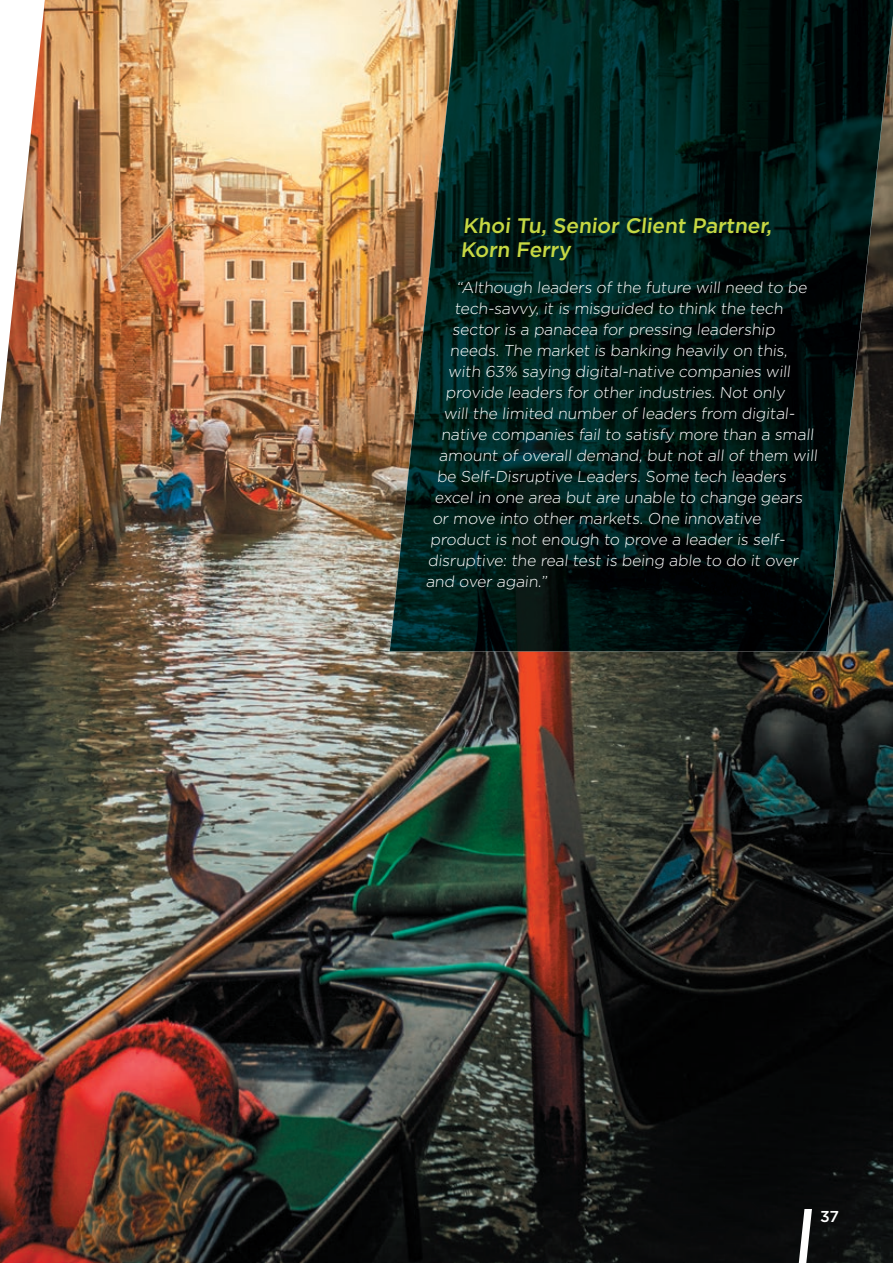
<style>
.page{position:relative;width:893px;height:1263px;background:#fff}
.page>*{position:absolute;margin:0;border:0;box-sizing:border-box;transform-origin:0 0}
.t1{font:500 21px/24px "Gotham";color:#c6d843}
.t2{font:300 15.75px "Gotham";color:#fff}
.t3{font:500 15.75px "Gotham";color:#fff}
</style>
<div class="page">
<img style="left:0;top:0;width:893px;height:1263px">
<img style="left:438px;top:0;width:1px;height:171px">
<img style="left:389px;top:186px;width:1px;height:465px">
<img style="left:438px;top:651px;width:388px;height:1px">
<img style="left:843px;top:494px;width:50px;height:157px">
<img style="left:439px;top:0;width:404px;height:651px">
<img style="left:843px;top:0;width:50px;height:494px">
<img style="left:390px;top:171px;width:50px;height:480px">
<svg style="left:793px;top:1201px;width:23px;height:62px"></svg>
<h1 class="t1" style="left:460px;top:213px;width:316px">Khoi Tu, Senior Client Partner,<br>Korn Ferry</h1>
<p class="t2" style="left:457px;top:278px;width:354px">“Although leaders of the future will need to be</p>
<p class="t2" style="left:454px;top:299px;width:332px">tech-savvy, it is misguided to think the tech</p>
<p class="t2" style="left:452px;top:320px;width:326px">sector is a panacea for pressing leadership</p>
<p class="t2" style="left:450px;top:341px;width:341px">needs. The market is banking heavily on this,</p>
<p class="t2" style="left:448px;top:362px;width:346px">with 63% saying digital-native companies will</p>
<p class="t2" style="left:446px;top:382px;width:343px">provide leaders for other industries. Not only</p>
<p class="t2" style="left:443px;top:403px;width:355px">will the limited number of leaders from digital-</p>
<p class="t2" style="left:441px;top:424px;width:376px">native companies fail to satisfy more than a small</p>
<p class="t2" style="left:439px;top:445px;width:382px">amount of overall demand, but not all of them will</p>
<p class="t2" style="left:437px;top:466px;width:353px">be Self-Disruptive Leaders. Some tech leaders</p>
<p class="t2" style="left:435px;top:487px;width:372px">excel in one area but are unable to change gears</p>
<p class="t2" style="left:432px;top:508px;width:332px">or move into other markets. One innovative</p>
<p class="t2" style="left:430px;top:529px;width:359px">product is not enough to prove a leader is self-</p>
<p class="t2" style="left:428px;top:550px;width:374px">disruptive: the real test is being able to do it over</p>
<p class="t2" style="left:426px;top:571px;width:125px">and over again.”</p>
<p class="t3" style="left:820px;top:1206px;width:20px">37</p>
</div>
